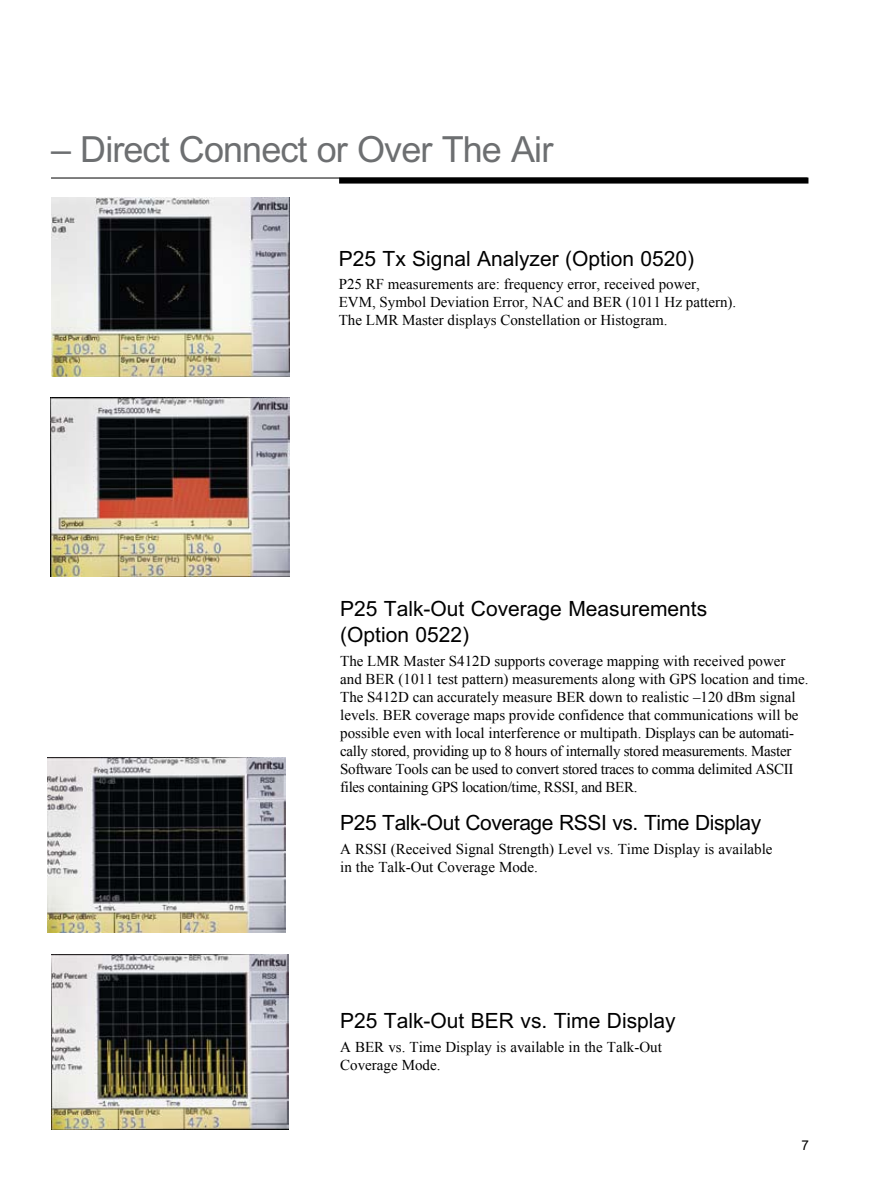
<style>
.page{position:relative;width:893px;height:1191px;background:#fff}
.page>*{position:absolute;margin:0;border:0;box-sizing:border-box;transform-origin:0 0}
.t1{font:36px "Arial";letter-spacing:-.025em;color:#6d6f71}
.t2{font:21px/25.2px "Arial";color:#000}
.t3{font:21px "Arial";letter-spacing:-.02em;color:#000}
.t4{font:15px/18px "Times New Roman";color:#000}
.t5{font:13.5px "Arial";color:#000}
</style>
<div class="page">
<hr style="left:51px;top:178px;width:756px;height:1px;background:#000">
<div style="left:339px;top:178px;width:469px;height:6px;background:#000"></div>
<img style="left:51px;top:197px;width:238px;height:179px">
<img style="left:50px;top:398px;width:240px;height:179px">
<img style="left:48px;top:757px;width:237px;height:175px">
<img style="left:51px;top:954px;width:238px;height:175px">
<h1 class="t1" style="left:51px;top:129px;width:504px">– Direct Connect or Over The Air</h1>
<h2 class="t2" style="left:339px;top:246px;width:357px">P25 Tx Signal Analyzer (Option 0520)</h2>
<p class="t4" style="left:339px;top:274px;width:399px">P25 RF measurements are: frequency error, received power,<br>EVM, Symbol Deviation Error, NAC and BER (1011 Hz pattern).<br>The LMR Master displays Constellation or Histogram.</p>
<h2 class="t2" style="left:340px;top:596px;width:369px">P25 Talk-Out Coverage Measurements (Option 0522)</h2>
<p class="t4" style="left:340px;top:651px;width:470px">The LMR Master S412D supports coverage mapping with received power and BER (1011 test pattern) measurements along with GPS location and time.<br>The S412D can accurately measure BER down to realistic –120 dBm signal levels. BER coverage maps provide confidence that communications will be possible even with local interference or multipath. Displays can be automati&shy;cally stored, providing up to 8 hours of internally stored measurements. Master Software Tools can be used to convert stored traces to comma delimited ASCII files containing GPS location/time, RSSI, and BER.</p>
<h2 class="t3" style="left:340px;top:810px;width:423px">P25 Talk-Out Coverage RSSI vs. Time Display</h2>
<p class="t4" style="left:340px;top:839px;width:434px">A RSSI (Received Signal Strength) Level vs. Time Display is available in the Talk-Out Coverage Mode.</p>
<h2 class="t2" style="left:340px;top:1008px;width:337px">P25 Talk-Out BER vs. Time Display</h2>
<p class="t4" style="left:340px;top:1037px;width:323px">A BER vs. Time Display is available in the Talk-Out<br>Coverage Mode.</p>
<p class="t5" style="left:801px;top:1137px;width:9px">7</p>
</div>
